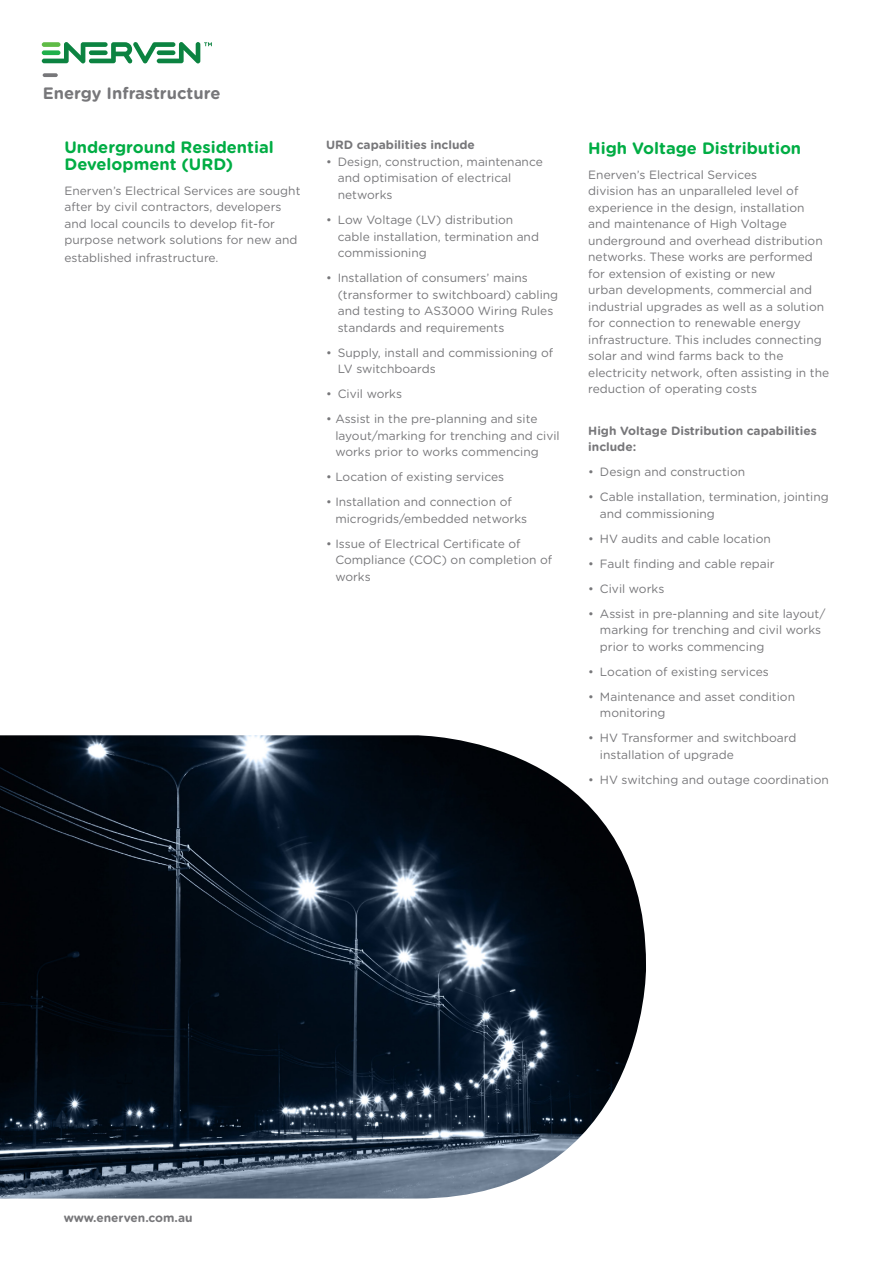
<style>
.page{position:relative;width:893px;height:1263px;background:#fff}
.page>*{position:absolute;margin:0;border:0;box-sizing:border-box;transform-origin:0 0}
.t1{font:700 16.5px/16.5px "Gotham Rounded";color:#00ad44}
.t2{font:700 16.5px "Gotham Rounded";color:#77777a}
.t3{font:12px/16.5px "Gotham Rounded";color:#77777a}
.t4{font:700 12px/16.5px "Gotham Rounded";color:#77777a}
</style>
<div class="page">
<svg style="left:42px;top:42px;width:170px;height:21px"></svg>
<svg style="left:43px;top:73px;width:15px;height:4px"></svg>
<img style="left:0;top:735px;width:646px;height:463px">
<h1 class="t2" style="left:43px;top:81px;width:179px">Energy Infrastructure</h1>
<h1 class="t1" style="left:64px;top:138px;width:211px">Underground Residential<br>Development (URD)</h1>
<p class="t3" style="left:64px;top:182px;width:238px">Enerven’s Electrical Services are sought after by civil contractors, developers and local councils to develop fit-for purpose network solutions for new and</p>
<p class="t3" style="left:64px;top:249px;width:156px">established infrastructure.</p>
<p class="t4" style="left:326px;top:136px;width:150px">URD capabilities include</p>
<p class="t3" style="left:338px;top:153px;width:207px;text-indent:-12px">• Design, construction, maintenance and optimisation of electrical networks</p>
<p class="t3" style="left:338px;top:211px;width:203px;text-indent:-12px">• Low Voltage (LV) distribution cable installation, termination and commissioning</p>
<p class="t3" style="left:338px;top:269px;width:222px;text-indent:-12px">• Installation of consumers’ mains (transformer to switchboard) cabling and testing to AS3000 Wiring Rules standards and requirements</p>
<p class="t3" style="left:338px;top:343px;width:217px;text-indent:-12px">• Supply, install and commissioning of<br>LV switchboards</p>
<p class="t3" style="left:326px;top:385px;width:78px">• Civil works</p>
<p class="t3" style="left:335px;top:410px;width:226px;text-indent:-9px">• Assist in the pre-planning and site layout/marking for trenching and civil works prior to works commencing</p>
<p class="t3" style="left:326px;top:468px;width:180px">• Location of existing services</p>
<p class="t3" style="left:335px;top:493px;width:193px;text-indent:-9px">• Installation and connection of microgrids/embedded networks</p>
<p class="t3" style="left:335px;top:535px;width:218px;text-indent:-9px">• Issue of Electrical Certificate of<br>Compliance (COC) on completion of works</p>
<h1 class="t1" style="left:588px;top:139px;width:215px">High Voltage Distribution</h1>
<p class="t3" style="left:588px;top:165px;width:242px">Enerven’s Electrical Services<br>division has an unparalleled level of experience in the design, installation and maintenance of High Voltage underground and overhead distribution networks. These works are performed for extension of existing or new<br>urban developments, commercial and industrial upgrades as well as a solution for connection to renewable energy infrastructure. This includes connecting solar and wind farms back to the electricity network, often assisting in the reduction of operating costs</p>
<p class="t4" style="left:588px;top:422px;width:230px">High Voltage Distribution capabilities include:</p>
<p class="t3" style="left:588px;top:463px;width:158px">• Design and construction</p>
<p class="t3" style="left:600px;top:488px;width:230px;text-indent:-12px">• Cable installation, termination, jointing and commissioning</p>
<p class="t3" style="left:588px;top:530px;width:184px">• HV audits and cable location</p>
<p class="t3" style="left:588px;top:555px;width:188px">• Fault finding and cable repair</p>
<p class="t3" style="left:588px;top:580px;width:78px">• Civil works</p>
<p class="t3" style="left:600px;top:605px;width:227px;text-indent:-12px">• Assist in pre-planning and site layout/ marking for trenching and civil works prior to works commencing</p>
<p class="t3" style="left:588px;top:663px;width:182px">• Location of existing services</p>
<p class="t3" style="left:600px;top:688px;width:197px;text-indent:-12px">• Maintenance and asset condition monitoring</p>
<p class="t3" style="left:600px;top:729px;width:198px;text-indent:-12px">• HV Transformer and switchboard installation of upgrade</p>
<p class="t3" style="left:588px;top:771px;width:242px">• HV switching and outage coordination</p>
<p class="t4" style="left:64px;top:1208px;width:130px">www.enerven.com.au</p>
</div>
